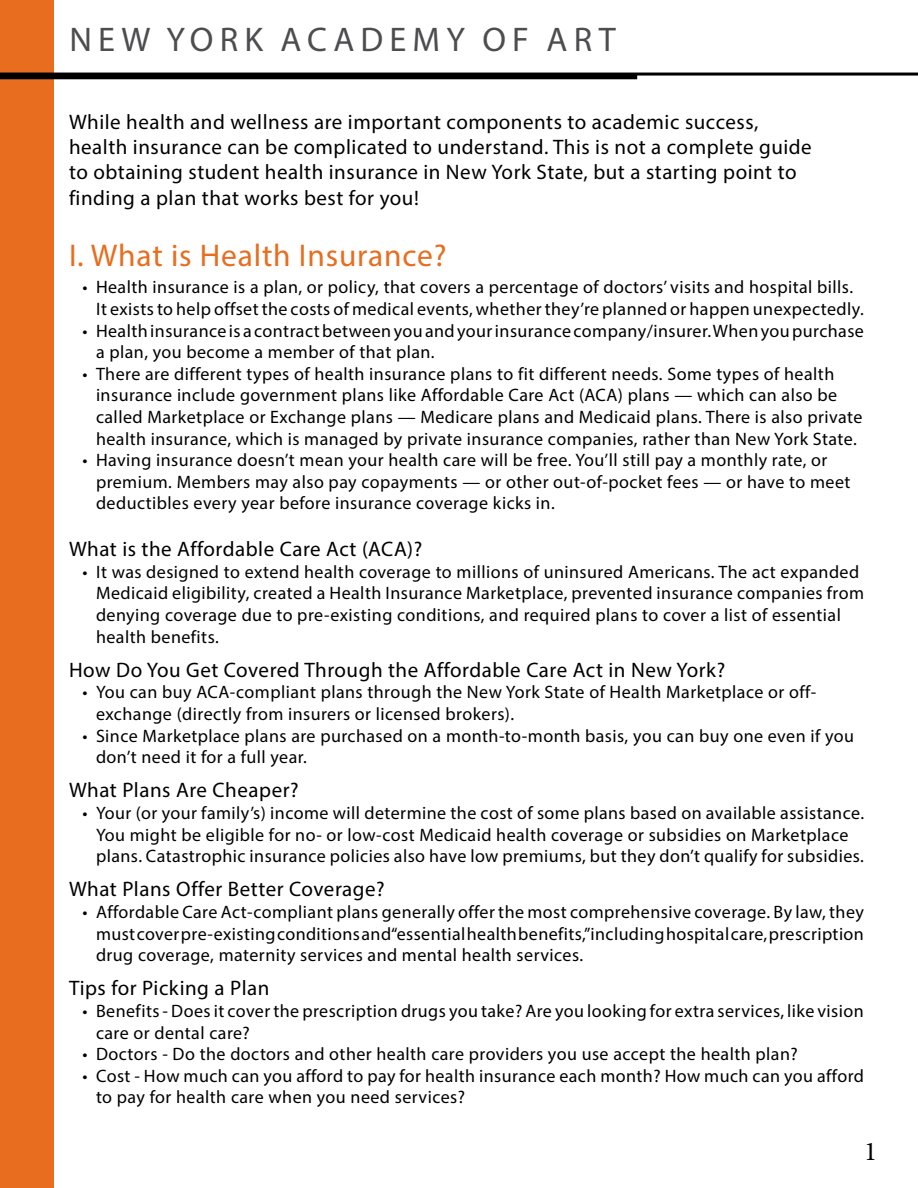
<style>
.page{position:relative;width:918px;height:1188px;background:#fff}
.page>*{position:absolute;margin:0;border:0;box-sizing:border-box;transform-origin:0 0}
.t1{font:34.35px "Myriad Pro";letter-spacing:.18em;color:#4d4d4f}
.t2{font:31.5px "Myriad Pro";letter-spacing:.025em;color:#e86d1f}
.t3{font:27px "Minion Pro";color:#000}
.t4{font:21px/25.2px "Myriad Pro";letter-spacing:.025em;color:#000}
.t5{font:18px/21.6px "Myriad Pro";letter-spacing:.025em;color:#000}
</style>
<div class="page">
<div style="left:0;top:0;width:54px;height:1188px;background:#e86d1f"></div>
<hr style="left:0;top:73px;width:918px;height:3px;background:#000">
<hr style="left:0;top:75px;width:637px;height:4px;background:#000">
<h1 class="t1" style="left:69px;top:19px;width:548px">NEW YORK ACADEMY OF ART</h1>
<p class="t4" style="left:69px;top:109px;width:744px">While health and wellness are important components to academic success, health insurance can be complicated to understand. This is not a complete guide to obtaining student health insurance in New York State, but a starting point to finding a plan that works best for you!</p>
<h2 class="t2" style="left:69px;top:236px;width:379px">I. What is Health Insurance?</h2>
<p class="t5" style="left:96px;top:276px;width:769px;text-indent:-14px">• Health insurance is a plan, or policy, that covers a percentage of doctors’ visits and hospital bills.<br>It exists to help offset the costs of medical events, whether they’re planned or happen unexpectedly.</p>
<p class="t5" style="left:96px;top:319px;width:770px;text-indent:-14px">• Health insurance is a contract between you and your insurance company/insurer. When you purchase a plan, you become a member of that plan.</p>
<p class="t5" style="left:96px;top:363px;width:768px;text-indent:-14px">• There are different types of health insurance plans to fit different needs. Some types of health insurance include government plans like Affordable Care Act (ACA) plans — which can also be called Marketplace or Exchange plans — Medicare plans and Medicaid plans. There is also private health insurance, which is managed by private insurance companies, rather than New York State.</p>
<p class="t5" style="left:96px;top:449px;width:756px;text-indent:-14px">• Having insurance doesn’t mean your health care will be free. You’ll still pay a monthly rate, or premium. Members may also pay copayments — or other out-of-pocket fees — or have to meet deductibles every year before insurance coverage kicks in.</p>
<p class="t4" style="left:69px;top:536px;width:355px">What is the Affordable Care Act (ACA)?</p>
<p class="t5" style="left:96px;top:561px;width:770px;text-indent:-14px">• It was designed to extend health coverage to millions of uninsured Americans. The act expanded Medicaid eligibility, created a Health Insurance Marketplace, prevented insurance companies from denying coverage due to pre-existing conditions, and required plans to cover a list of essential health benefits.</p>
<p class="t4" style="left:69px;top:657px;width:658px">How Do You Get Covered Through the Affordable Care Act in New York?</p>
<p class="t5" style="left:96px;top:681px;width:722px;text-indent:-14px">• You can buy ACA-compliant plans through the New York State of Health Marketplace or off&shy;exchange (directly from insurers or licensed brokers).</p>
<p class="t5" style="left:96px;top:724px;width:760px;text-indent:-14px">• Since Marketplace plans are purchased on a month-to-month basis, you can buy one even if you don’t need it for a full year.</p>
<p class="t4" style="left:69px;top:777px;width:231px">What Plans Are Cheaper?</p>
<p class="t5" style="left:96px;top:802px;width:770px;text-indent:-14px">• Your (or your family’s) income will determine the cost of some plans based on available assistance.<br>You might be eligible for no- or low-cost Medicaid health coverage or subsidies on Marketplace plans. Catastrophic insurance policies also have low premiums, but they don’t qualify for subsidies.</p>
<p class="t4" style="left:69px;top:876px;width:317px">What Plans Offer Better Coverage?</p>
<p class="t5" style="left:96px;top:901px;width:769px;text-align:justify;text-indent:-14px">• Affordable Care Act-compliant plans generally offer the most comprehensive coverage. By law, they must cover pre-existing conditions and “essential health benefits,” including hospital care, prescription drug coverage, maternity services and mental health services.</p>
<p class="t4" style="left:69px;top:975px;width:202px">Tips for Picking a Plan</p>
<p class="t5" style="left:96px;top:1000px;width:769px;text-indent:-14px">• Benefits - Does it cover the prescription drugs you take? Are you looking for extra services, like vision care or dental care?</p>
<p class="t5" style="left:82px;top:1043px;width:717px">• Doctors - Do the doctors and other health care providers you use accept the health plan?</p>
<p class="t5" style="left:96px;top:1065px;width:769px;text-indent:-14px">• Cost - How much can you afford to pay for health insurance each month? How much can you afford to pay for health care when you need services?</p>
<h3 class="t3" style="left:864px;top:1133px;width:14px">1</h3>
</div>
